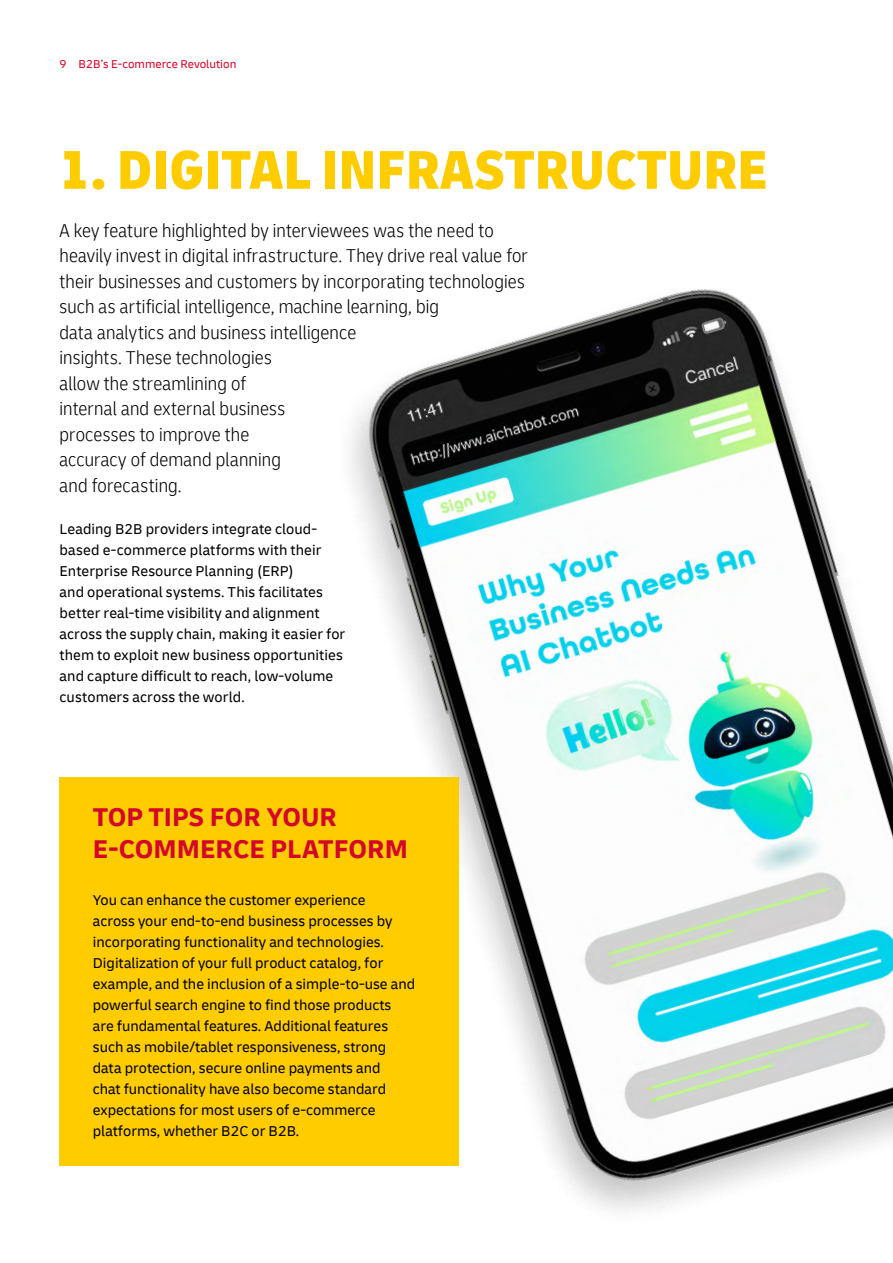
<style>
.page{position:relative;width:893px;height:1263px;background:#fff}
.page>*{position:absolute;margin:0;border:0;box-sizing:border-box;transform-origin:0 0}
.t1{font:900 condensed 57px "Delivery";color:#fc0}
.t2{font:700 27px/32.4px "Delivery";color:#d3072a}
.t3{font:300 condensed 19.5px/25.5px "Delivery";letter-spacing:.01em;color:#000}
.t4{font:15px/21px "Delivery";color:#000}
.t5{font:12px "Delivery";color:#d3072a}
</style>
<div class="page">
<img style="left:301px;top:289px;width:592px;height:922px">
<div style="left:60px;top:777px;width:399px;height:388px;background:#fc0"></div>
<p class="t5" style="left:60px;top:57px;width:178px">9 B2B’s E-commerce Revolution</p>
<h1 class="t1" style="left:60px;top:134px;width:710px">1. DIGITAL INFRASTRUCTURE</h1>
<p class="t3" style="left:60px;top:217px;width:470px">A key feature highlighted by interviewees was the need to heavily invest in digital infrastructure. They drive real value for their businesses and customers by incorporating technologies such as artificial intelligence, machine learning, big<br>data analytics and business intelligence<br>insights. These technologies<br>allow the streamlining of<br>internal and external business<br>processes to improve the<br>accuracy of demand planning<br>and forecasting.</p>
<p class="t4" style="left:60px;top:518px;width:287px">Leading B2B providers integrate cloud&shy;based e-commerce platforms with their Enterprise Resource Planning (ERP)<br>and operational systems. This facilitates better real-time visibility and alignment across the supply chain, making it easier for them to exploit new business opportunities and capture difficult to reach, low-volume customers across the world.</p>
<h2 class="t2" style="left:93px;top:800px;width:317px">TOP TIPS FOR YOUR<br>E-COMMERCE PLATFORM</h2>
<p class="t4" style="left:93px;top:889px;width:324px">You can enhance the customer experience<br>across your end-to-end business processes by incorporating functionality and technologies.<br>Digitalization of your full product catalog, for example, and the inclusion of a simple-to-use and powerful search engine to find those products are fundamental features. Additional features such as mobile/tablet responsiveness, strong data protection, secure online payments and<br>chat functionality have also become standard expectations for most users of e-commerce platforms, whether B2C or B2B.</p>
</div>
